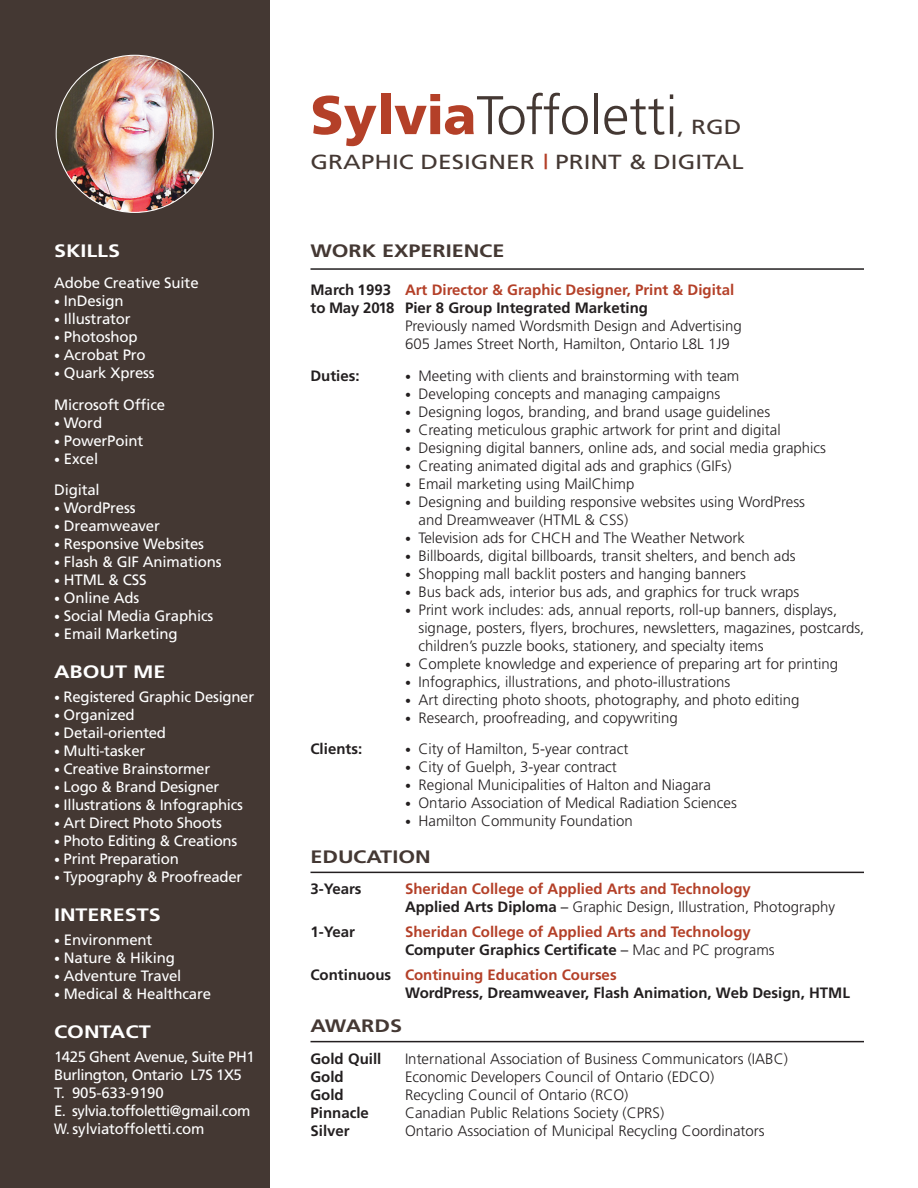
<style>
.page{position:relative;width:918px;height:1188px;background:#fff}
.page>*{position:absolute;margin:0;border:0;box-sizing:border-box;transform-origin:0 0}
.t1{font:300 54.3px "Frutiger";color:#443833}
.t2{font:20.4px/34.7px "Frutiger";color:#443833;text-align:right;scale:1.2 1}
.t3{font:700 18px "Frutiger";color:#443833;scale:1.2 1}
.t4{font:700 18px "Frutiger";color:#fff;scale:1.2 1}
.t5{font:300 15px/18px "Frutiger";color:#231f20}
.t6{font:15px/31.5px "Frutiger";letter-spacing:-.01em;color:#fff}
.t7{font:700 15px/18px "Frutiger";color:#231f20}
.t8{font:700 15px/18px "Frutiger";color:#b44028}
.t9{font:15px/18px "Frutiger";letter-spacing:-.03em;color:#fff}
.s1{font-size:12px}
.s2{font-weight:900;color:#b44028}
.s3{color:#b44028}
.s4{color:#231f20}
.s5{font-weight:400;color:#231f20}
.s6{font-weight:300;color:#231f20}
</style>
<div class="page">
<div style="left:0;top:0;width:270px;height:1188px;background:#443833"></div>
<img style="left:56px;top:55px;width:157px;height:157px;border-radius:78px">
<hr style="left:310px;top:268px;width:554px;height:2px;background:#231f20">
<hr style="left:310px;top:872px;width:554px;height:1px;background:#231f20">
<hr style="left:310px;top:1041px;width:554px;height:1px;background:#231f20">
<p class="t4" style="left:54px;top:240px;width:57px">SKILLS</p>
<p class="t6" style="left:54px;top:267px;width:146px">Adobe Creative Suite</p>
<p class="t6" style="left:54px;top:285px;width:71px"><span class="s1">•</span> InDesign</p>
<p class="t6" style="left:54px;top:303px;width:78px"><span class="s1">•</span> Illustrator</p>
<p class="t6" style="left:54px;top:321px;width:85px"><span class="s1">•</span> Photoshop</p>
<p class="t6" style="left:54px;top:339px;width:93px"><span class="s1">•</span> Acrobat Pro</p>
<p class="t6" style="left:54px;top:357px;width:113px"><span class="s1">•</span> Quark Xpress<br>Microsoft Office</p>
<p class="t6" style="left:54px;top:407px;width:50px"><span class="s1">•</span> Word</p>
<p class="t6" style="left:54px;top:425px;width:91px"><span class="s1">•</span> PowerPoint</p>
<p class="t6" style="left:54px;top:443px;width:47px"><span class="s1">•</span> Excel<br>Digital</p>
<p class="t6" style="left:54px;top:492px;width:83px"><span class="s1">•</span> WordPress</p>
<p class="t6" style="left:54px;top:510px;width:107px"><span class="s1">•</span> Dreamweaver</p>
<p class="t6" style="left:54px;top:528px;width:152px"><span class="s1">•</span> Responsive Websites</p>
<p class="t6" style="left:54px;top:546px;width:169px"><span class="s1">•</span> Flash &amp; GIF Animations</p>
<p class="t6" style="left:54px;top:564px;width:94px"><span class="s1">•</span> HTML &amp; CSS</p>
<p class="t6" style="left:54px;top:582px;width:87px"><span class="s1">•</span> Online Ads</p>
<p class="t6" style="left:54px;top:600px;width:161px"><span class="s1">•</span> Social Media Graphics</p>
<p class="t6" style="left:54px;top:618px;width:125px"><span class="s1">•</span> Email Marketing</p>
<p class="t4" style="left:54px;top:661px;width:95px">ABOUT ME</p>
<p class="t6" style="left:54px;top:681px;width:202px"><span class="s1">•</span> Registered Graphic Designer</p>
<p class="t6" style="left:54px;top:699px;width:82px"><span class="s1">•</span> Organized</p>
<p class="t6" style="left:54px;top:717px;width:114px"><span class="s1">•</span> Detail-oriented</p>
<p class="t6" style="left:54px;top:735px;width:93px"><span class="s1">•</span> Multi-tasker</p>
<p class="t6" style="left:54px;top:753px;width:158px"><span class="s1">•</span> Creative Brainstormer</p>
<p class="t6" style="left:54px;top:771px;width:167px"><span class="s1">•</span> Logo &amp; Brand Designer</p>
<p class="t6" style="left:54px;top:789px;width:191px"><span class="s1">•</span> Illustrations &amp; Infographics</p>
<p class="t6" style="left:54px;top:807px;width:170px"><span class="s1">•</span> Art Direct Photo Shoots</p>
<p class="t6" style="left:54px;top:825px;width:185px"><span class="s1">•</span> Photo Editing &amp; Creations</p>
<p class="t6" style="left:54px;top:843px;width:126px"><span class="s1">•</span> Print Preparation</p>
<p class="t6" style="left:54px;top:861px;width:190px"><span class="s1">•</span> Typography &amp; Proofreader</p>
<p class="t4" style="left:54px;top:904px;width:91px">INTERESTS</p>
<p class="t6" style="left:54px;top:924px;width:100px"><span class="s1">•</span> Environment</p>
<p class="t6" style="left:54px;top:942px;width:123px"><span class="s1">•</span> Nature &amp; Hiking</p>
<p class="t6" style="left:54px;top:960px;width:129px"><span class="s1">•</span> Adventure Travel</p>
<p class="t6" style="left:54px;top:978px;width:159px"><span class="s1">•</span> Medical &amp; Healthcare</p>
<p class="t4" style="left:54px;top:1021px;width:82px">CONTACT</p>
<p class="t9" style="left:54px;top:1048px;width:202px">1425 Ghent Avenue, Suite PH1<br>Burlington, Ontario L7S 1X5<br>T. 905-633-9190<br>E. sylvia.toffoletti@gmail.com<br>W. sylviatoffoletti.com</p>
<h1 class="t1" style="left:310px;top:85px;width:369px"><span class="s2">Sylvia</span>Toffoletti</h1>
<h2 class="t2" style="left:310px;top:110px;width:363px">, RGD<br>GRAPHIC DESIGNER <span class="s3">|</span> PRINT &amp; DIGITAL</h2>
<p class="t3" style="left:310px;top:240px;width:163px">WORK EXPERIENCE</p>
<p class="t7" style="left:310px;top:281px;width:425px">March 1993 <span class="s3">Art Director &amp; Graphic Designer, Print &amp; Digital </span>to May 2018 Pier 8 Group Integrated Marketing</p>
<p class="t5" style="left:405px;top:317px;width:338px">Previously named Wordsmith Design and Advertising<br>605 James Street North, Hamilton, Ontario L8L 1J9</p>
<p class="t7" style="left:310px;top:366px;width:51px">Duties:</p>
<p class="t5" style="left:405px;top:366px;width:336px"><span class="s1">•</span> Meeting with clients and brainstorming with team</p>
<p class="t5" style="left:405px;top:384px;width:317px"><span class="s1">•</span> Developing concepts and managing campaigns</p>
<p class="t5" style="left:405px;top:402px;width:367px"><span class="s1">•</span> Designing logos, branding, and brand usage guidelines</p>
<p class="t5" style="left:405px;top:420px;width:377px"><span class="s1">•</span> Creating meticulous graphic artwork for print and digital</p>
<p class="t5" style="left:405px;top:438px;width:423px"><span class="s1">•</span> Designing digital banners, online ads, and social media graphics</p>
<p class="t5" style="left:405px;top:456px;width:328px"><span class="s1">•</span> Creating animated digital ads and graphics (GIFs)</p>
<p class="t5" style="left:405px;top:474px;width:231px"><span class="s1">•</span> Email marketing using MailChimp</p>
<p class="t5" style="left:418px;top:492px;width:388px;text-indent:-14px"><span class="s1">•</span> Designing and building responsive websites using WordPress and Dreamweaver (HTML &amp; CSS)</p>
<p class="t5" style="left:405px;top:528px;width:341px"><span class="s1">•</span> Television ads for CHCH and The Weather Network</p>
<p class="t5" style="left:405px;top:546px;width:392px"><span class="s1">•</span> Billboards, digital billboards, transit shelters, and bench ads</p>
<p class="t5" style="left:405px;top:564px;width:343px"><span class="s1">•</span> Shopping mall backlit posters and hanging banners</p>
<p class="t5" style="left:405px;top:582px;width:396px"><span class="s1">•</span> Bus back ads, interior bus ads, and graphics for truck wraps</p>
<p class="t5" style="left:418px;top:600px;width:447px;text-indent:-14px"><span class="s1">•</span> Print work includes: ads, annual reports, roll-up banners, displays, signage, posters, flyers, brochures, newsletters, magazines, postcards, children’s puzzle books, stationery, and specialty items</p>
<p class="t5" style="left:405px;top:654px;width:435px"><span class="s1">•</span> Complete knowledge and experience of preparing art for printing</p>
<p class="t5" style="left:405px;top:672px;width:327px"><span class="s1">•</span> Infographics, illustrations, and photo-illustrations</p>
<p class="t5" style="left:405px;top:690px;width:396px"><span class="s1">•</span> Art directing photo shoots, photography, and photo editing</p>
<p class="t5" style="left:405px;top:708px;width:274px"><span class="s1">•</span> Research, proofreading, and copywriting</p>
<p class="t7" style="left:310px;top:740px;width:53px">Clients:</p>
<p class="t5" style="left:405px;top:740px;width:225px"><span class="s1">•</span> City of Hamilton, 5-year contract</p>
<p class="t5" style="left:405px;top:758px;width:213px"><span class="s1">•</span> City of Guelph, 3-year contract</p>
<p class="t5" style="left:405px;top:776px;width:308px"><span class="s1">•</span> Regional Municipalities of Halton and Niagara</p>
<p class="t5" style="left:405px;top:794px;width:333px"><span class="s1">•</span> Ontario Association of Medical Radiation Sciences</p>
<p class="t5" style="left:405px;top:812px;width:229px"><span class="s1">•</span> Hamilton Community Foundation</p>
<p class="t3" style="left:310px;top:846px;width:80px">Education</p>
<p class="t7" style="left:310px;top:880px;width:53px">3-Years</p>
<p class="t8" style="left:405px;top:880px;width:432px">Sheridan College of Applied Arts and Technology<br><span class="s4">Applied Arts Diploma</span> <span class="s5">–</span> <span class="s6">Graphic Design, Illustration, Photography</span></p>
<p class="t7" style="left:310px;top:923px;width:46px">1-Year</p>
<p class="t8" style="left:405px;top:923px;width:371px">Sheridan College of Applied Arts and Technology<br><span class="s4">Computer Graphics Certificate</span> <span class="s5">–</span> <span class="s6">Mac and PC programs</span></p>
<p class="t7" style="left:405px;top:965px;width:446px;text-indent:-94px">Continuous <span class="s3">Continuing Education Courses<br></span>WordPress, Dreamweaver, Flash Animation, Web Design, HTML</p>
<p class="t3" style="left:310px;top:1016px;width:78px">AWARDS</p>
<p class="t7" style="left:310px;top:1050px;width:72px">Gold Quill</p>
<p class="t5" style="left:405px;top:1050px;width:384px">International Association of Business Communicators (IABC)</p>
<p class="t7" style="left:310px;top:1068px;width:35px">Gold</p>
<p class="t5" style="left:405px;top:1068px;width:311px">Economic Developers Council of Ontario (EDCO)</p>
<p class="t7" style="left:310px;top:1086px;width:35px">Gold</p>
<p class="t5" style="left:405px;top:1086px;width:225px">Recycling Council of Ontario (RCO)</p>
<p class="t7" style="left:310px;top:1104px;width:60px">Pinnacle</p>
<p class="t5" style="left:405px;top:1104px;width:261px">Canadian Public Relations Society (CPRS)</p>
<p class="t7" style="left:310px;top:1122px;width:41px">Silver</p>
<p class="t5" style="left:405px;top:1122px;width:361px">Ontario Association of Municipal Recycling Coordinators</p>
</div>
